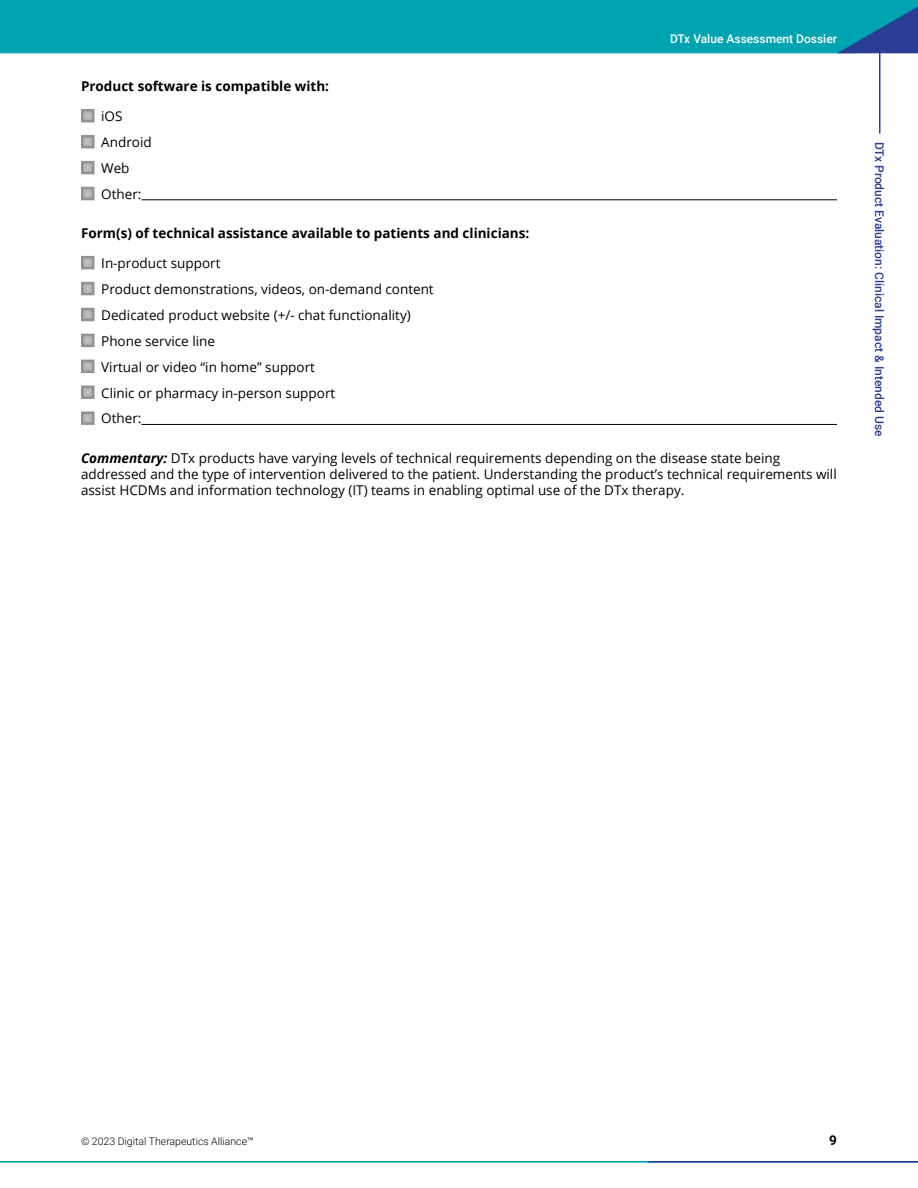
<style>
.page{position:relative;width:918px;height:1188px;background:#fff}
.page>*{position:absolute;margin:0;border:0;box-sizing:border-box;transform-origin:0 0}
.t1{font:13.5px/26px "Open Sans";color:#000}
.t2{font:700 13.5px "Open Sans";color:#000}
.t3{font:700 13.5px "Roboto";color:#000}
.t4{font:500 12px "Roboto";color:#2b3d94}
.t5{font:500 12px "Roboto";color:#fff}
.t6{font:300 10.5px "Roboto";color:#000}
.s1{font-weight:700;font-style:italic}
</style>
<div class="page">
<hr style="left:879px;top:46px;width:1px;height:88px;background:#2b3d94">
<div style="left:0;top:0;width:837px;height:53px;background:#00a3b0"></div>
<svg style="left:837px;top:0;width:81px;height:53px"></svg>
<svg style="left:0;top:1161px;width:918px;height:2px"></svg>
<hr style="left:141px;top:199px;width:696px;height:1px;background:#000">
<hr style="left:141px;top:424px;width:696px;height:1px;background:#000">
<div style="left:78px;top:106px;width:20px;height:20px;background:#fff;opacity:.85"></div>
<div style="left:81px;top:109px;width:14px;height:14px;border:3px solid #939393"></div>
<div style="left:78px;top:131px;width:20px;height:21px;background:#fff;opacity:.85"></div>
<div style="left:81px;top:135px;width:14px;height:13px;border:3px solid #939393"></div>
<div style="left:78px;top:157px;width:20px;height:21px;background:#fff;opacity:.85"></div>
<div style="left:81px;top:161px;width:14px;height:13px;border:3px solid #939393"></div>
<div style="left:78px;top:183px;width:20px;height:21px;background:#fff;opacity:.85"></div>
<div style="left:81px;top:187px;width:14px;height:13px;border:3px solid #939393"></div>
<div style="left:78px;top:252px;width:20px;height:21px;background:#fff;opacity:.85"></div>
<div style="left:81px;top:256px;width:14px;height:13px;border:3px solid #939393"></div>
<div style="left:78px;top:278px;width:20px;height:21px;background:#fff;opacity:.85"></div>
<div style="left:81px;top:282px;width:14px;height:13px;border:3px solid #939393"></div>
<div style="left:78px;top:304px;width:20px;height:21px;background:#fff;opacity:.85"></div>
<div style="left:81px;top:308px;width:14px;height:13px;border:3px solid #939393"></div>
<div style="left:78px;top:330px;width:20px;height:21px;background:#fff;opacity:.85"></div>
<div style="left:81px;top:334px;width:14px;height:13px;border:3px solid #939393"></div>
<div style="left:78px;top:356px;width:20px;height:20px;background:#fff;opacity:.85"></div>
<div style="left:81px;top:360px;width:14px;height:13px;border:3px solid #939393"></div>
<div style="left:78px;top:382px;width:20px;height:20px;background:#fff;opacity:.85"></div>
<div style="left:81px;top:386px;width:14px;height:13px;border:3px solid #939393"></div>
<div style="left:78px;top:408px;width:20px;height:20px;background:#fff;opacity:.85"></div>
<div style="left:81px;top:411px;width:14px;height:14px;border:3px solid #939393"></div>
<p class="t5" style="left:670px;top:30px;width:168px">DTx Value Assessment Dossier</p>
<p class="t2" style="left:81px;top:77px;width:250px">Product software is compatible with:</p>
<p class="t1" style="left:101px;top:103px;width:52px">iOS<br>Android<br>Web<br>Other:</p>
<p class="t2" style="left:81px;top:224px;width:450px">Form(s) of technical assistance available to patients and clinicians:</p>
<p class="t1" style="left:101px;top:250px;width:334px">In-product support<br>Product demonstrations, videos, on-demand content<br>Dedicated product website (+/- chat functionality)<br>Phone service line<br>Virtual or video “in home” support<br>Clinic or pharmacy in-person support<br>Other:</p>
<p class="t1" style="left:81px;top:450px;width:757px;line-height:16.2px"><span class="s1">Commentary:</span> DTx products have varying levels of technical requirements depending on the disease state being addressed and the type of intervention delivered to the patient. Understanding the product’s technical requirements will assist HCDMs and information technology (IT) teams in enabling optimal use of the DTx therapy.</p>
<p class="t4" style="left:888px;top:142px;width:296px;rotate:90deg">DTx Product Evaluation: Clinical Impact &amp; Intended Use</p>
<p class="t6" style="left:81px;top:1134px;width:174px">© 2023 Digital Therapeutics Alliance™</p>
<p class="t3" style="left:829px;top:1131px;width:9px">9</p>
</div>
